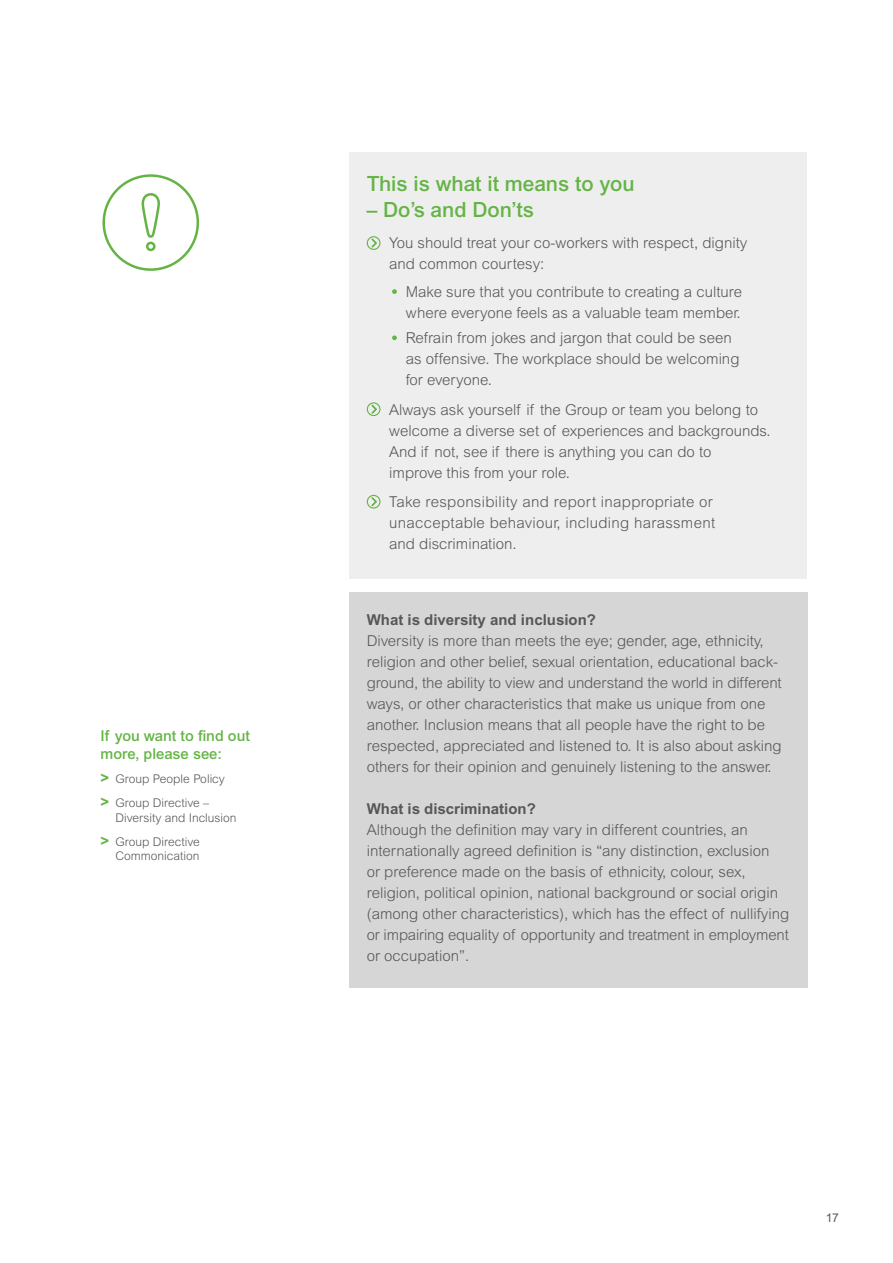
<style>
.page{position:relative;width:893px;height:1263px;background:#fff}
.page>*{position:absolute;margin:0;border:0;box-sizing:border-box;transform-origin:0 0}
.Header_2{font:500 21px "Arial MT Std";color:#64b445}
.Brödtext{font:300 15px/21px "Arial MT Std";color:#575756}
.Brödtext-2{font:300 15px/21px "Arial MT Std";letter-spacing:.02em;color:#575756}
.Header_2-2{font:300 15px/21px "Arial MT Std";color:#575756}
.t1{font:700 15px "Arial MT Std";color:#575756}
.Header-3{font:500 15px/18px "Arial MT Std";color:#64b445}
.Underrubrik{font:300 12px/14.4px "Arial MT Std";color:#575756}
.t2{font:12px "Arial MT Std";color:#575756}
.s1{font-weight:700;font-size:15px;color:#64b445}
.s2{color:#64b445}
</style>
<div class="page">
<svg style="left:102px;top:174px;width:97px;height:97px"></svg>
<div style="left:350px;top:592px;width:458px;height:396px;background:#d6d6d6"></div>
<div style="left:350px;top:152px;width:457px;height:427px;background:#eee"></div>
<div style="left:367px;top:236px;width:13px;height:14px;border:1px solid #64b445;border-radius:50%"></div>
<svg style="left:370px;top:237px;width:8px;height:11px"></svg>
<div style="left:367px;top:402px;width:13px;height:14px;border:1px solid #64b445;border-radius:50%"></div>
<svg style="left:370px;top:404px;width:8px;height:11px"></svg>
<div style="left:367px;top:495px;width:13px;height:14px;border:1px solid #64b445;border-radius:50%"></div>
<svg style="left:370px;top:496px;width:8px;height:11px"></svg>
<p class="Header-3" style="left:101px;top:727px;width:151px">If you want to find out more, please see:</p>
<p class="Underrubrik" style="left:101px;top:772px;width:126px"><span class="s1">&gt;</span> Group People Policy</p>
<p class="Underrubrik" style="left:116px;top:796px;width:123px;text-indent:-15px"><span class="s1">&gt;</span> Group Directive –<br>Diversity and Inclusion</p>
<p class="Underrubrik" style="left:101px;top:834px;width:101px;text-align:right"><span class="s1">&gt;</span> Group Directive<br>Commonication</p>
<p class="Header_2" style="left:367px;top:172px;width:269px">This is what it means to you</p>
<p class="Header_2" style="left:367px;top:197px;width:169px">– Do’s and Don’ts</p>
<p class="Header_2-2" style="left:389px;top:233px;width:360px">You should treat your co-workers with respect, dignity and common courtesy:</p>
<p class="Brödtext" style="left:391px;top:281px;width:353px;text-align:right"><span class="s2">•</span> Make sure that you contribute to creating a culture where everyone feels as a valuable team member.</p>
<p class="Brödtext" style="left:406px;top:327px;width:335px;text-indent:-15px"><span class="s2">•</span> Refrain from jokes and jargon that could be seen as offensive. The workplace should be welcoming for everyone.</p>
<p class="Brödtext" style="left:389px;top:399px;width:383px">Always ask yourself if the Group or team you belong to welcome a diverse set of experiences and backgrounds.<br>And if not, see if there is anything you can do to<br>improve this from your role.</p>
<p class="Brödtext-2" style="left:389px;top:491px;width:327px">Take responsibility and report inappropriate or unacceptable behaviour, including harassment and discrimination.</p>
<p class="t1" style="left:367px;top:611px;width:231px">What is diversity and inclusion?</p>
<p class="Brödtext" style="left:367px;top:630px;width:417px">Diversity is more than meets the eye; gender, age, ethnicity, religion and other belief, sexual orientation, educational back&shy;ground, the ability to view and understand the world in different ways, or other characteristics that make us unique from one another. Inclusion means that all people have the right to be respected, appreciated and listened to. It is also about asking others for their opinion and genuinely listening to the answer.</p>
<p class="t1" style="left:367px;top:800px;width:171px">What is discrimination?</p>
<p class="Brödtext" style="left:367px;top:819px;width:424px">Although the definition may vary in different countries, an internationally agreed definition is “any distinction, exclusion<br>or preference made on the basis of ethnicity, colour, sex, religion, political opinion, national background or social origin (among other characteristics), which has the effect of nullifying or impairing equality of opportunity and treatment in employment or occupation”.</p>
<p class="t2" style="left:826px;top:1211px;width:15px">17</p>
</div>
